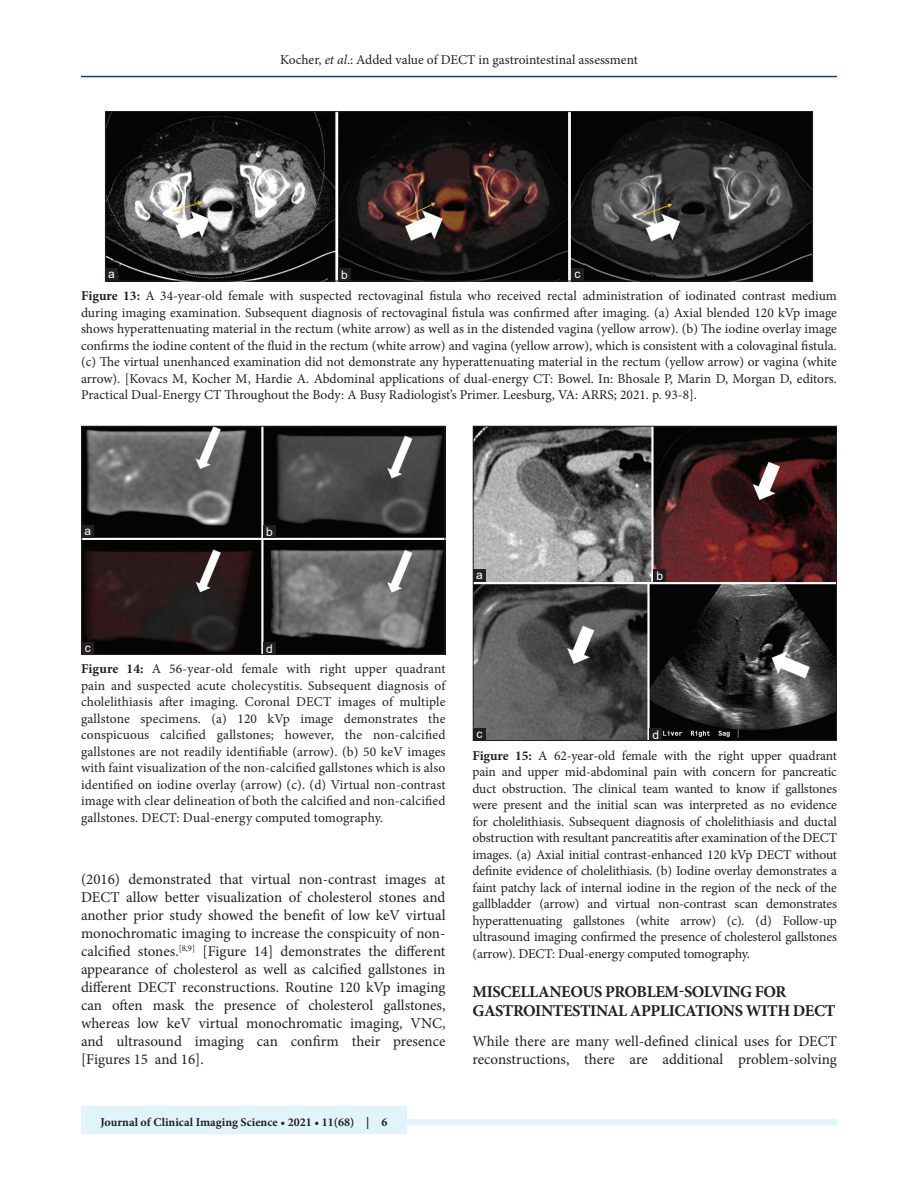
<style>
.page{position:relative;width:918px;height:1188px;background:#fff}
.page>*{position:absolute;margin:0;border:0;box-sizing:border-box;transform-origin:0 0}
.t1{font:700 16.5px/19.5px "Minion Pro";letter-spacing:-.025em;color:#231f20}
.TX{font:15px/18px "Minion Pro";color:#231f20;text-align:justify}
.FGC{font:13.5px/16.5px "Minion Pro";color:#231f20;text-align:justify}
.t2{font:700 12px "Minion Pro";color:#231f20}
.LABEL{font:12px "Arial";color:#fff}
.s1{font-style:italic}
.s2{font-weight:700}
</style>
<div class="page">
<hr style="left:81px;top:76px;width:756px;height:1px;background:#164077">
<div style="left:81px;top:1119px;width:756px;height:6px;background:#e1f4fc"></div>
<div style="left:81px;top:1106px;width:325px;height:28px;background:#e1f4fc"></div>
<img style="left:107px;top:113px;width:704px;height:166px">
<div style="left:105px;top:111px;width:708px;height:170px;border:1px solid #231f20"></div>
<div style="left:571px;top:268px;width:13px;height:13px;background:#231f20"></div>
<div style="left:338px;top:268px;width:13px;height:13px;background:#231f20"></div>
<div style="left:105px;top:268px;width:13px;height:13px;background:#231f20"></div>
<img style="left:83px;top:428px;width:360px;height:225px">
<div style="left:81px;top:426px;width:364px;height:229px;border:1px solid #231f20"></div>
<div style="left:263px;top:642px;width:13px;height:13px;background:#231f20"></div>
<div style="left:81px;top:642px;width:13px;height:13px;background:#231f20"></div>
<div style="left:263px;top:525px;width:13px;height:13px;background:#231f20"></div>
<div style="left:81px;top:525px;width:13px;height:13px;background:#231f20"></div>
<img style="left:475px;top:428px;width:360px;height:311px">
<div style="left:473px;top:426px;width:364px;height:315px;border:1px solid #231f20"></div>
<div style="left:649px;top:728px;width:13px;height:13px;background:#231f20"></div>
<div style="left:473px;top:728px;width:13px;height:13px;background:#231f20"></div>
<div style="left:654px;top:569px;width:12px;height:13px;background:#231f20"></div>
<div style="left:473px;top:569px;width:13px;height:13px;background:#231f20"></div>
<p class="FGC" style="left:280px;top:51px;width:359px">Kocher, <span class="s1">et al</span>.: Added value of DECT in gastrointestinal assessment</p>
<p class="LABEL" style="left:108px;top:266px;width:8px">a</p>
<p class="LABEL" style="left:341px;top:267px;width:8px">b</p>
<p class="LABEL" style="left:574px;top:266px;width:7px">c</p>
<p class="FGC" style="left:81px;top:288px;width:758px"><span class="s2">Figure 13:</span> A 34-year-old female with suspected rectovaginal fistula who received rectal administration of iodinated contrast medium during imaging examination. Subsequent diagnosis of rectovaginal fistula was confirmed after imaging. (a) Axial blended 120 kVp image shows hyperattenuating material in the rectum (white arrow) as well as in the distended vagina (yellow arrow). (b) The iodine overlay image confirms the iodine content of the fluid in the rectum (white arrow) and vagina (yellow arrow), which is consistent with a colovaginal fistula. (c) The virtual unenhanced examination did not demonstrate any hyperattenuating material in the rectum (yellow arrow) or vagina (white arrow). [Kovacs M, Kocher M, Hardie A. Abdominal applications of dual-energy CT: Bowel. In: Bhosale P, Marin D, Morgan D, editors.<br>Practical Dual-Energy CT Throughout the Body: A Busy Radiologist’s Primer. Leesburg, VA: ARRS; 2021. p. 93-8].</p>
<p class="LABEL" style="left:84px;top:522px;width:8px">a</p>
<p class="LABEL" style="left:266px;top:523px;width:8px">b</p>
<p class="LABEL" style="left:85px;top:639px;width:7px">c</p>
<p class="LABEL" style="left:266px;top:640px;width:8px">d</p>
<p class="FGC" style="left:81px;top:661px;width:366px"><span class="s2">Figure 14:</span> A 56-year-old female with right upper quadrant pain and suspected acute cholecystitis. Subsequent diagnosis of cholelithiasis after imaging. Coronal DECT images of multiple gallstone specimens. (a) 120 kVp image demonstrates the conspicuous calcified gallstones; however, the non-calcified gallstones are not readily identifiable (arrow). (b) 50 keV images with faint visualization of the non-calcified gallstones which is also identified on iodine overlay (arrow) (c). (d) Virtual non-contrast image with clear delineation of both the calcified and non-calcified gallstones. DECT: Dual-energy computed tomography.</p>
<p class="TX" style="left:81px;top:870px;width:366px">(2016) demonstrated that virtual non-contrast images at DECT allow better visualization of cholesterol stones and another prior study showed the benefit of low keV virtual monochromatic imaging to increase the conspicuity of non&shy;calcified stones.<sup>[8,9]</sup> [Figure 14] demonstrates the different appearance of cholesterol as well as calcified gallstones in different DECT reconstructions. Routine 120 kVp imaging can often mask the presence of cholesterol gallstones, whereas low keV virtual monochromatic imaging, VNC, and ultrasound imaging can confirm their presence [Figures 15 and 16].</p>
<p class="t2" style="left:100px;top:1113px;width:288px">Journal of Clinical Imaging Science • 2021 • 11(68) | 6</p>
<p class="LABEL" style="left:476px;top:566px;width:8px">a</p>
<p class="LABEL" style="left:657px;top:568px;width:8px">b</p>
<p class="LABEL" style="left:476px;top:725px;width:7px">c</p>
<p class="LABEL" style="left:652px;top:726px;width:8px">d</p>
<p class="FGC" style="left:472px;top:747px;width:366px"><span class="s2">Figure 15:</span> A 62-year-old female with the right upper quadrant pain and upper mid-abdominal pain with concern for pancreatic duct obstruction. The clinical team wanted to know if gallstones were present and the initial scan was interpreted as no evidence for cholelithiasis. Subsequent diagnosis of cholelithiasis and ductal obstruction with resultant pancreatitis after examination of the DECT images. (a) Axial initial contrast-enhanced 120 kVp DECT without definite evidence of cholelithiasis. (b) Iodine overlay demonstrates a faint patchy lack of internal iodine in the region of the neck of the gallbladder (arrow) and virtual non-contrast scan demonstrates hyperattenuating gallstones (white arrow) (c). (d) Follow-up ultrasound imaging confirmed the presence of cholesterol gallstones (arrow). DECT: Dual-energy computed tomography.</p>
<h1 class="t1" style="left:473px;top:981px;width:364px">MISCELLANEOUS PROBLEM-SOLVING FOR<br>GASTROINTESTINAL APPLICATIONS WITH DECT</h1>
<p class="TX" style="left:472px;top:1032px;width:366px">While there are many well-defined clinical uses for DECT reconstructions, there are additional problem-solving</p>
</div>
